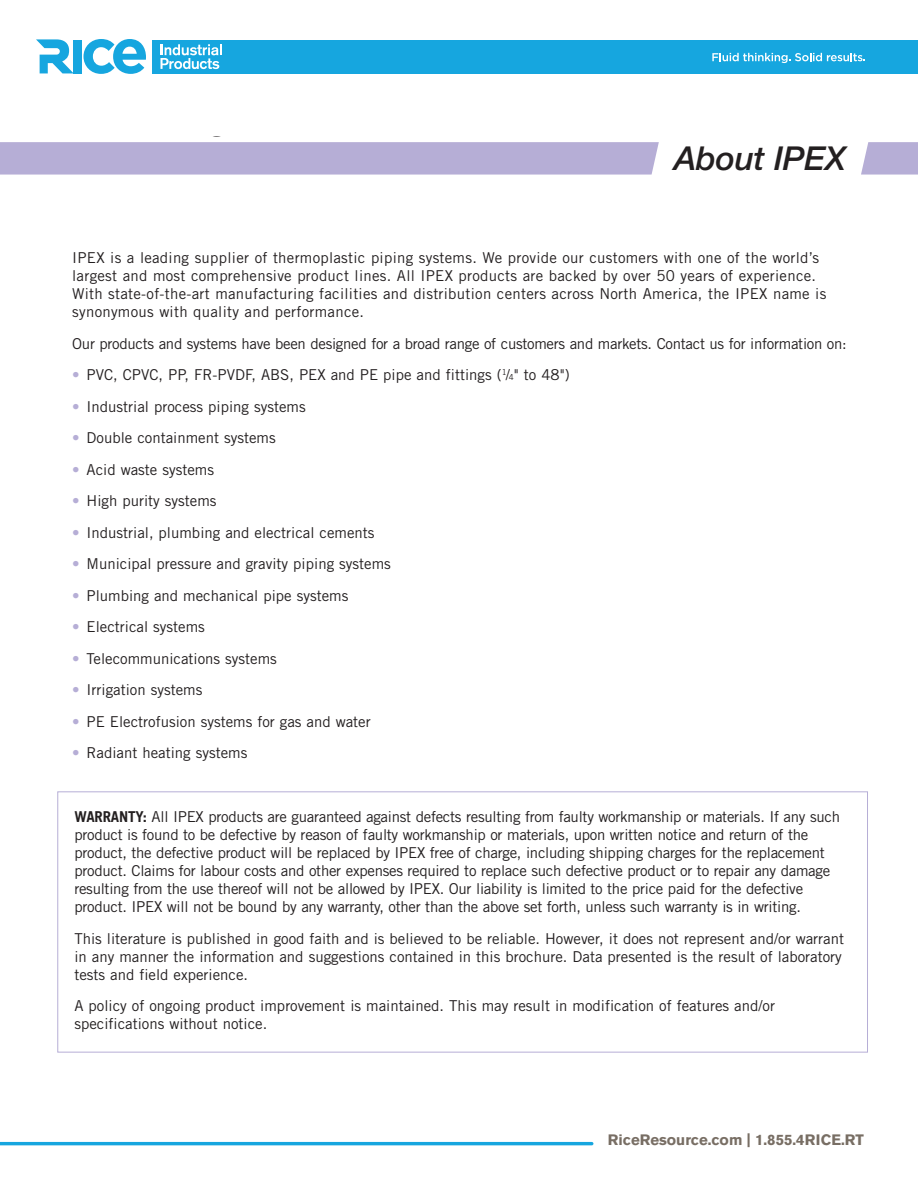
<style>
.page{position:relative;width:918px;height:1188px;background:#fff}
.page>*{position:absolute;margin:0;border:0;box-sizing:border-box;transform-origin:0 0}
.t1{font:italic 500 33px "Helvetica Neue LT";letter-spacing:-.01em;color:#231f20}
.t2{font:15px/18px "Trade Gothic";color:#231f20}
.t3{font:15px/18px "Trade Gothic";letter-spacing:-.02em;color:#231f20}
.t4{font:15px/18px "Trade Gothic";letter-spacing:.02em;color:#231f20}
.copy_white{font:700 15px "Akzidenz Grotesk Std";color:#786e64}
.s1{color:#b6aed6}
.s2{font-size:8.25px}
.s3{font-weight:700}
</style>
<div class="page">
<div style="left:153px;top:40px;width:765px;height:33px;background:#16a6df"></div>
<svg style="left:84px;top:39px;width:62px;height:35px"></svg>
<div style="left:73px;top:40px;width:8px;height:33px;background:#16a6df"></div>
<svg style="left:36px;top:39px;width:37px;height:34px"></svg>
<hr style="left:0;top:1142px;width:593px;height:3px;background:#16a6df">
<svg style="left:160px;top:44px;width:62px;height:25px"></svg>
<svg style="left:712px;top:53px;width:153px;height:10px"></svg>
<svg style="left:861px;top:142px;width:57px;height:33px"></svg>
<div style="left:0;top:142px;width:659px;height:33px;background:#b6aed6"></div>
<div style="left:57px;top:791px;width:811px;height:262px;border:1px solid #b6aed6"></div>
<p class="t1" style="left:674px;top:139px;width:174px">About IPEX</p>
<p class="t4" style="left:72px;top:249px;width:756px">IPEX is a leading supplier of thermoplastic piping systems. We provide our customers with one of the world’s largest and most comprehensive product lines. All IPEX products are backed by over 50 years of experience.<br>With state-of-the-art manufacturing facilities and distribution centers across North America, the IPEX name is synonymous with quality and performance.</p>
<p class="t3" style="left:72px;top:334px;width:776px">Our products and systems have been designed for a broad range of customers and markets. Contact us for information on:</p>
<p class="t2" style="left:72px;top:366px;width:499px"><span class="s1">•</span> PVC, CPVC, PP, FR-PVDF, ABS, PEX and PE pipe and fittings (<sup>1</sup>/<span class="s2">4</span>" to 48")</p>
<p class="t2" style="left:72px;top:397px;width:235px"><span class="s1">•</span> Industrial process piping systems</p>
<p class="t2" style="left:72px;top:429px;width:205px"><span class="s1">•</span> Double containment systems</p>
<p class="t2" style="left:72px;top:460px;width:143px"><span class="s1">•</span> Acid waste systems</p>
<p class="t2" style="left:72px;top:492px;width:146px"><span class="s1">•</span> High purity systems</p>
<p class="t2" style="left:72px;top:523px;width:304px"><span class="s1">•</span> Industrial, plumbing and electrical cements</p>
<p class="t2" style="left:72px;top:555px;width:320px"><span class="s1">•</span> Municipal pressure and gravity piping systems</p>
<p class="t2" style="left:72px;top:586px;width:278px"><span class="s1">•</span> Plumbing and mechanical pipe systems</p>
<p class="t2" style="left:72px;top:618px;width:134px"><span class="s1">•</span> Electrical systems</p>
<p class="t2" style="left:72px;top:649px;width:206px"><span class="s1">•</span> Telecommunications systems</p>
<p class="t2" style="left:72px;top:681px;width:132px"><span class="s1">•</span> Irrigation systems</p>
<p class="t2" style="left:72px;top:712px;width:300px"><span class="s1">•</span> PE Electrofusion systems for gas and water</p>
<p class="t2" style="left:72px;top:744px;width:177px"><span class="s1">•</span> Radiant heating systems</p>
<p class="t3" style="left:74px;top:808px;width:767px"><span class="s3">WARRANTY:</span> All IPEX products are guaranteed against defects resulting from faulty workmanship or materials. If any such product is found to be defective by reason of faulty workmanship or materials, upon written notice and return of the product, the defective product will be replaced by IPEX free of charge, including shipping charges for the replacement product. Claims for labour costs and other expenses required to replace such defective product or to repair any damage resulting from the use thereof will not be allowed by IPEX. Our liability is limited to the price paid for the defective product. IPEX will not be bound by any warranty, other than the above set forth, unless such warranty is in writing.</p>
<p class="t2" style="left:74px;top:929px;width:771px">This literature is published in good faith and is believed to be reliable. However, it does not represent and/or warrant in any manner the information and suggestions contained in this brochure. Data presented is the result of laboratory tests and field experience.</p>
<p class="t2" style="left:74px;top:997px;width:702px">A policy of ongoing product improvement is maintained. This may result in modification of features and/or specifications without notice.</p>
<p class="copy_white" style="left:608px;top:1131px;width:258px">RiceResource.com | 1.855.4RICE.RT</p>
</div>
